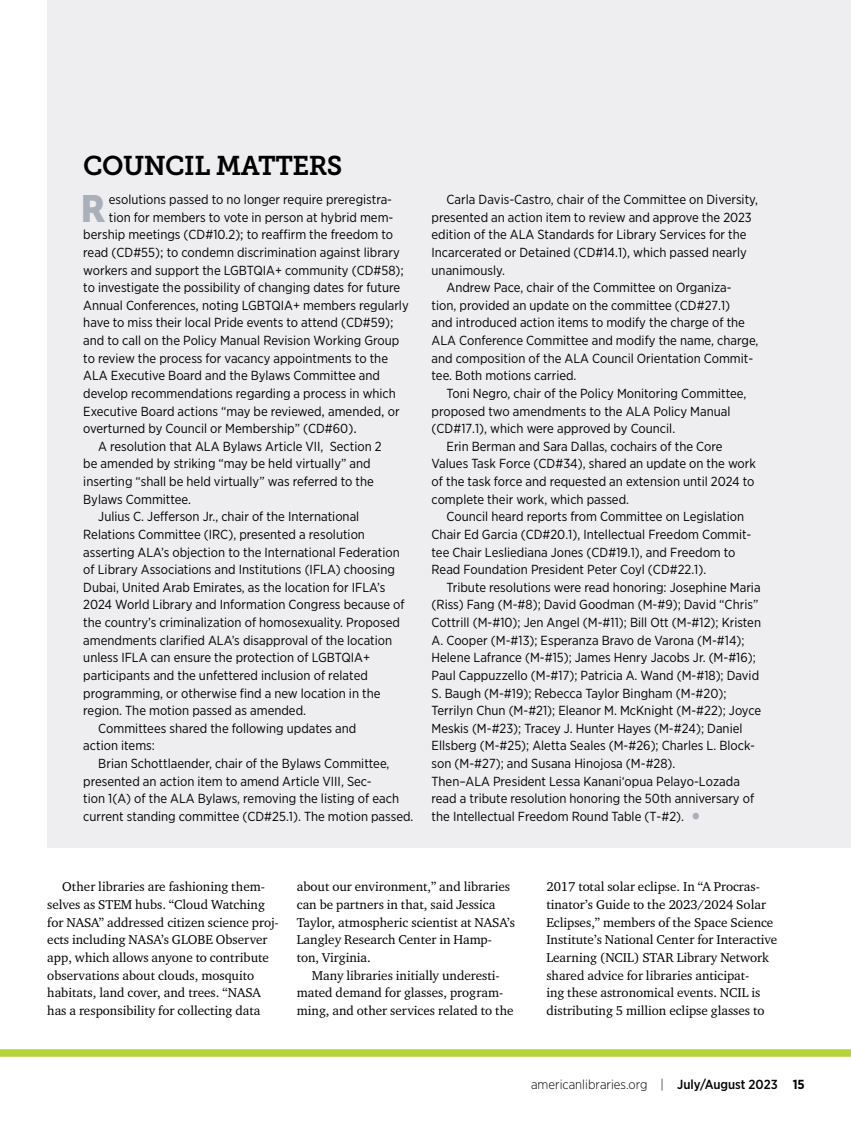
<style>
.page{position:relative;width:851px;height:1134px;background:#fff}
.page>*{position:absolute;margin:0;border:0;box-sizing:border-box;transform-origin:0 0}
.sidebar-body-dropcap{font:37.8px "Museo Sans 900";color:#a9b0ba}
.sidebar-head{font:27px "Museo Slab 700";letter-spacing:-.02em;color:#000}
.sidebar-body{font:13.2px/17.7px "Gotham Narrow";color:#000}
.t1{font:13.2px/17.7px "Charter ITC Std";color:#000}
.sidebar-body-dropcap-2{font:13.2px "Gotham Narrow";color:#000}
.t2{font:300 13.2px "Gotham Narrow";color:#000}
.s1{font-weight:700;font-size:22.5px;color:#a9b0ba}
.s2{font-weight:500}
.s3{font-weight:700}
</style>
<div class="page">
<div style="left:0;top:1049px;width:850px;height:8px;background:#b5d336"></div>
<div style="left:47px;top:0;width:803px;height:848px;background:#eeeef0"></div>
<p class="sidebar-head" style="left:83px;top:150px;width:261px">COUNCIL MATTERS</p>
<p class="sidebar-body-dropcap" style="left:80px;top:187px;width:27px">R</p>
<p class="sidebar-body-dropcap-2" style="left:109px;top:191px;width:285px">esolutions passed to no longer require preregistra-</p>
<p class="sidebar-body-dropcap-2" style="left:109px;top:209px;width:286px">tion for members to vote in person at hybrid mem-</p>
<p class="sidebar-body-dropcap-2" style="left:83px;top:226px;width:311px">bership meetings (CD#10.2); to reaffirm the freedom to</p>
<p class="sidebar-body-dropcap-2" style="left:83px;top:244px;width:318px">read (CD#55); to condemn discrimination against library</p>
<p class="sidebar-body-dropcap-2" style="left:83px;top:262px;width:322px">workers and support the LGBTQIA+ community (CD#58);</p>
<p class="sidebar-body-dropcap-2" style="left:83px;top:279px;width:318px">to investigate the possibility of changing dates for future</p>
<p class="sidebar-body-dropcap-2" style="left:83px;top:297px;width:327px">Annual Conferences, noting LGBTQIA+ members regularly</p>
<p class="sidebar-body-dropcap-2" style="left:83px;top:315px;width:312px">have to miss their local Pride events to attend (CD#59);</p>
<p class="sidebar-body-dropcap-2" style="left:83px;top:332px;width:317px">and to call on the Policy Manual Revision Working Group</p>
<p class="sidebar-body-dropcap-2" style="left:83px;top:350px;width:306px">to review the process for vacancy appointments to the</p>
<p class="sidebar-body-dropcap-2" style="left:83px;top:367px;width:298px">ALA Executive Board and the Bylaws Committee and</p>
<p class="sidebar-body-dropcap-2" style="left:83px;top:385px;width:314px">develop recommendations regarding a process in which</p>
<p class="sidebar-body-dropcap-2" style="left:83px;top:403px;width:318px">Executive Board actions “may be reviewed, amended, or</p>
<p class="sidebar-body-dropcap-2" style="left:83px;top:420px;width:275px">overturned by Council or Membership” (CD#60).</p>
<p class="sidebar-body" style="left:83px;top:437px;width:300px;text-indent:15px">A resolution that ALA Bylaws Article VII, Section 2 be amended by striking “may be held virtually” and inserting “shall be held virtually” was referred to the Bylaws Committee.</p>
<p class="sidebar-body" style="left:83px;top:507px;width:323px;text-indent:15px">Julius C. Jefferson Jr., chair of the International Relations Committee (IRC), presented a resolution asserting ALA’s objection to the International Federation of Library Associations and Institutions (IFLA) choosing Dubai, United Arab Emirates, as the location for IFLA’s 2024 World Library and Information Congress because of the country’s criminalization of homosexuality. Proposed amendments clarified ALA’s disapproval of the location unless IFLA can ensure the protection of LGBTQIA+ participants and the unfettered inclusion of related programming, or otherwise find a new location in the region. The motion passed as amended.</p>
<p class="sidebar-body" style="left:83px;top:719px;width:274px;text-indent:15px">Committees shared the following updates and action items:</p>
<p class="sidebar-body" style="left:83px;top:754px;width:332px;text-indent:15px">Brian Schottlaender, chair of the Bylaws Committee, presented an action item to amend Article VIII, Sec-<br>tion 1(A) of the ALA Bylaws, removing the listing of each current standing committee (CD#25.1). The motion passed.</p>
<p class="sidebar-body" style="left:431px;top:190px;width:328px;text-indent:15px">Carla Davis-Castro, chair of the Committee on Diversity, presented an action item to review and approve the 2023 edition of the ALA Standards for Library Services for the Incarcerated or Detained (CD#14.1), which passed nearly unanimously.</p>
<p class="sidebar-body" style="left:431px;top:278px;width:328px;text-indent:15px">Andrew Pace, chair of the Committee on Organiza&shy;tion, provided an update on the committee (CD#27.1)<br>and introduced action items to modify the charge of the ALA Conference Committee and modify the name, charge, and composition of the ALA Council Orientation Commit&shy;tee. Both motions carried.</p>
<p class="sidebar-body" style="left:431px;top:384px;width:316px;text-indent:15px">Toni Negro, chair of the Policy Monitoring Committee, proposed two amendments to the ALA Policy Manual (CD#17.1), which were approved by Council.</p>
<p class="sidebar-body" style="left:431px;top:437px;width:326px;text-indent:15px">Erin Berman and Sara Dallas, cochairs of the Core Values Task Force (CD#34), shared an update on the work of the task force and requested an extension until 2024 to complete their work, which passed.</p>
<p class="sidebar-body" style="left:431px;top:507px;width:321px;text-indent:15px">Council heard reports from Committee on Legislation Chair Ed Garcia (CD#20.1), Intellectual Freedom Commit&shy;tee Chair Lesliediana Jones (CD#19.1), and Freedom to Read Foundation President Peter Coyl (CD#22.1).</p>
<p class="sidebar-body" style="left:431px;top:578px;width:331px;text-indent:15px">Tribute resolutions were read honoring: Josephine Maria (Riss) Fang (M-#8); David Goodman (M-#9); David “Chris” Cottrill (M-#10); Jen Angel (M-#11); Bill Ott (M-#12); Kristen A. Cooper (M-#13); Esperanza Bravo de Varona (M-#14); Helene Lafrance (M-#15); James Henry Jacobs Jr. (M-#16); Paul Cappuzzello (M-#17); Patricia A. Wand (M-#18); David S. Baugh (M-#19); Rebecca Taylor Bingham (M-#20); Terrilyn Chun (M-#21); Eleanor M. McKnight (M-#22); Joyce Meskis (M-#23); Tracey J. Hunter Hayes (M-#24); Daniel Ellsberg (M-#25); Aletta Seales (M-#26); Charles L. Block&shy;son (M-#27); and Susana Hinojosa (M-#28).<br>Then–ALA President Lessa Kanani‘opua Pelayo-Lozada read a tribute resolution honoring the 50th anniversary of the Intellectual Freedom Round Table (T-#2). <span class="s1">•</span></p>
<p class="t1" style="left:47px;top:878px;width:233px;text-indent:15px">Other libraries are fashioning them&shy;selves as STEM hubs. “Cloud Watching for NASA” addressed citizen science proj&shy;ects including NASA’s GLOBE Observer app, which allows anyone to contribute observations about clouds, mosquito habitats, land cover, and trees. “NASA has a responsibility for collecting data</p>
<p class="t1" style="left:297px;top:878px;width:220px">about our environment,” and libraries can be partners in that, said Jessica Taylor, atmospheric scientist at NASA’s Langley Research Center in Hamp&shy;ton, Virginia.</p>
<p class="t1" style="left:297px;top:966px;width:218px;text-indent:15px">Many libraries initially underesti&shy;mated demand for glasses, program&shy;ming, and other services related to the</p>
<p class="t1" style="left:546px;top:878px;width:232px">2017 total solar eclipse. In “A Procras&shy;tinator’s Guide to the 2023/2024 Solar Eclipses,” members of the Space Science Institute’s National Center for Interactive Learning (NCIL) STAR Library Network shared advice for libraries anticipat-<br>ing these astronomical events. NCIL is distributing 5 million eclipse glasses to</p>
<p class="t2" style="left:531px;top:1076px;width:275px">americanlibraries.org | <span class="s2">July/August 2023</span> <span class="s3">15</span></p>
</div>
